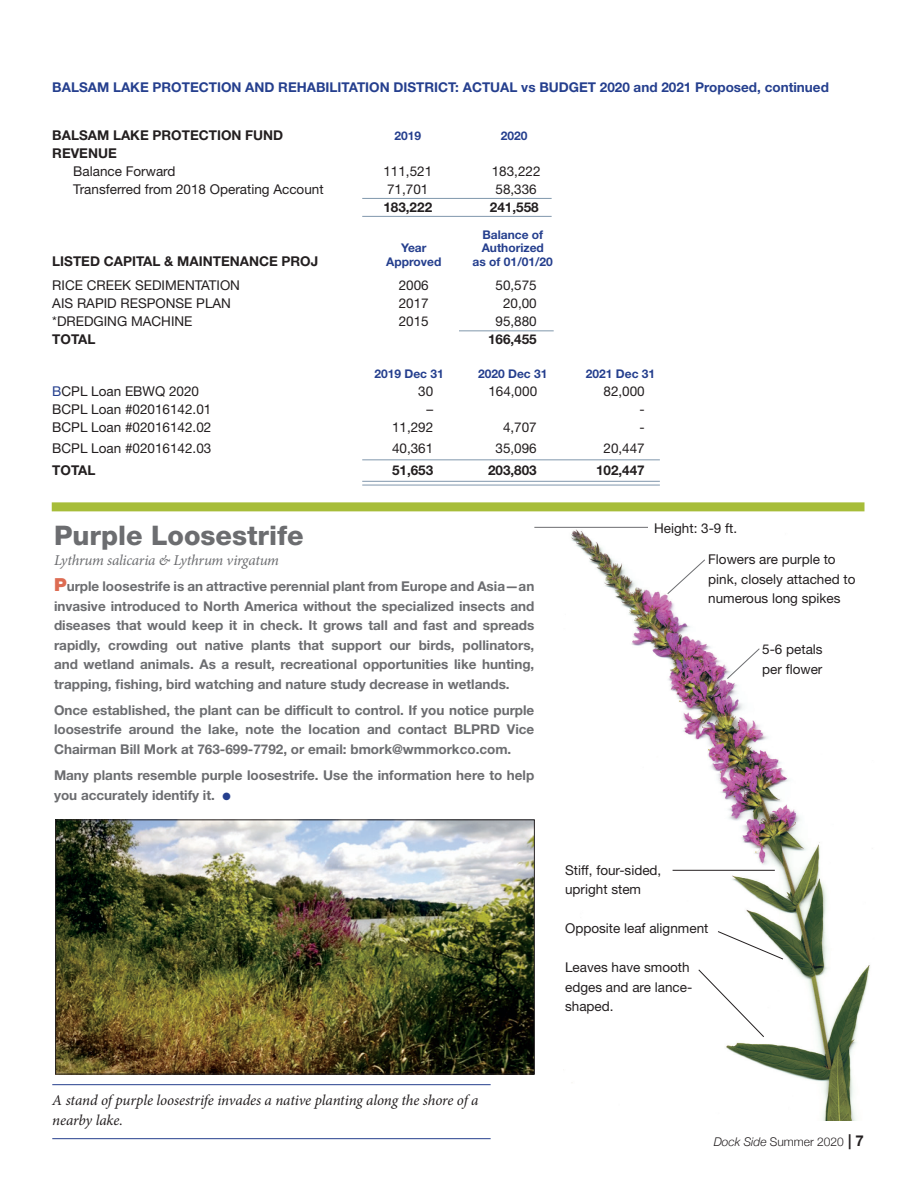
<style>
.page{position:relative;width:918px;height:1188px;background:#fff}
.page>*{position:absolute;margin:0;border:0;box-sizing:border-box;transform-origin:0 0}
.text_dropcap{font:800 27px "Helvetica Neue LT Std";color:#6c6d70}
.t1{font:italic 15px/19.5px "Minion Pro";letter-spacing:-.01em;color:#231f20}
.text_dropcap-2{font:italic 15px "Minion Pro";letter-spacing:-.02em;color:#6c6d70}
.text_dropcap-3{font:700 13.5px/19.5px "Helvetica Neue LT Std";color:#6c6d70;text-align:justify}
.Small_type{font:13.5px "Helvetica Neue LT Std";color:#231f20}
.text_dropcap-4{font:13.5px/19.5px "Helvetica Neue LT Std";color:#231f20}
.Small_type-2{font:700 13.5px "Helvetica Neue LT Std";color:#231f20}
.Small_type-3{font:700 13.5px "Helvetica Neue LT Std";color:#253f8e}
.Small_type-4{font:700 12px "Helvetica Neue LT Std";color:#253f8e}
.t2{font:300 12px "Helvetica Neue";color:#231f20}
.s1{color:#253f8e}
.s2{font-weight:900;font-size:18px;color:#dd6c53}
.s3{font-style:italic}
.s4{font-family:"Helvetica Neue LT Std";font-weight:700;font-size:15px}
</style>
<div class="page">
<div style="left:52px;top:502px;width:813px;height:9px;background:#a7bd39"></div>
<img style="left:57px;top:821px;width:476px;height:251px">
<div style="left:55px;top:819px;width:480px;height:255px;border:1px solid #231f20"></div>
<img style="left:563px;top:526px;width:307px;height:594px">
<hr style="left:534px;top:527px;width:114px;height:1px;background:#6c6d70">
<svg style="left:667px;top:559px;width:39px;height:36px"></svg>
<svg style="left:726px;top:648px;width:34px;height:32px"></svg>
<hr style="left:673px;top:870px;width:102px;height:1px;background:#231f20">
<svg style="left:717px;top:931px;width:67px;height:29px"></svg>
<svg style="left:698px;top:969px;width:67px;height:69px"></svg>
<hr style="left:52px;top:1084px;width:439px;height:1px;background:#253f8e">
<hr style="left:52px;top:1138px;width:439px;height:1px;background:#253f8e">
<hr style="left:362px;top:198px;width:190px;height:1px;background:#8097ac">
<hr style="left:362px;top:216px;width:190px;height:1px;background:#8097ac">
<hr style="left:362px;top:459px;width:298px;height:1px;background:#8097ac">
<hr style="left:362px;top:481px;width:298px;height:1px;background:#8097ac">
<hr style="left:362px;top:485px;width:298px;height:1px;background:#8097ac">
<hr style="left:459px;top:330px;width:95px;height:1px;background:#8097ac">
<p class="Small_type-3" style="left:52px;top:79px;width:778px">BALSAM LAKE PROTECTION AND REHABILITATION DISTRICT: ACTUAL vs BUDGET 2020 and 2021 Proposed, continued</p>
<p class="Small_type-2" style="left:52px;top:127px;width:233px">BALSAM LAKE PROTECTION FUND</p>
<p class="Small_type-4" style="left:394px;top:128px;width:28px">2019</p>
<p class="Small_type-4" style="left:501px;top:128px;width:28px">2020</p>
<p class="Small_type-2" style="left:52px;top:145px;width:66px">REVENUE</p>
<p class="Small_type" style="left:73px;top:163px;width:104px">Balance Forward</p>
<p class="Small_type" style="left:383px;top:163px;width:50px">111,521</p>
<p class="Small_type" style="left:492px;top:163px;width:50px">183,222</p>
<p class="Small_type" style="left:73px;top:181px;width:252px">Transferred from 2018 Operating Account</p>
<p class="Small_type" style="left:387px;top:181px;width:43px">71,701</p>
<p class="Small_type" style="left:496px;top:181px;width:43px">58,336</p>
<p class="Small_type-2" style="left:383px;top:199px;width:50px">183,222</p>
<p class="Small_type-2" style="left:490px;top:199px;width:50px">241,558</p>
<p class="Small_type-4" style="left:482px;top:227px;width:62px">Balance of</p>
<p class="Small_type-4" style="left:401px;top:241px;width:27px">Year</p>
<p class="Small_type-4" style="left:482px;top:241px;width:64px">Authorized</p>
<p class="Small_type-2" style="left:52px;top:253px;width:267px">LISTED CAPITAL &amp; MAINTENANCE PROJ</p>
<p class="Small_type-4" style="left:386px;top:254px;width:57px">Approved</p>
<p class="Small_type-4" style="left:473px;top:254px;width:82px">as of 01/01/20</p>
<p class="Small_type" style="left:52px;top:278px;width:189px">RICE CREEK SEDIMENTATION</p>
<p class="Small_type" style="left:399px;top:278px;width:32px">2006</p>
<p class="Small_type" style="left:496px;top:278px;width:43px">50,575</p>
<p class="Small_type" style="left:52px;top:296px;width:180px">AIS RAPID RESPONSE PLAN</p>
<p class="Small_type" style="left:399px;top:296px;width:32px">2017</p>
<p class="Small_type" style="left:503px;top:296px;width:35px">20,00</p>
<p class="Small_type" style="left:52px;top:314px;width:142px">*DREDGING MACHINE</p>
<p class="Small_type" style="left:399px;top:314px;width:32px">2015</p>
<p class="Small_type" style="left:496px;top:314px;width:43px">95,880</p>
<p class="Small_type-2" style="left:52px;top:331px;width:45px">TOTAL</p>
<p class="Small_type-2" style="left:488px;top:331px;width:50px">166,455</p>
<p class="Small_type-4" style="left:374px;top:366px;width:71px">2019 Dec 31</p>
<p class="Small_type-4" style="left:478px;top:366px;width:71px">2020 Dec 31</p>
<p class="Small_type-4" style="left:586px;top:366px;width:71px">2021 Dec 31</p>
<p class="Small_type" style="left:52px;top:383px;width:148px"><span class="s1">B</span>CPL Loan EBWQ 2020</p>
<p class="Small_type" style="left:418px;top:383px;width:17px">30</p>
<p class="Small_type" style="left:488px;top:383px;width:50px">164,000</p>
<p class="Small_type" style="left:604px;top:383px;width:43px">82,000</p>
<p class="Small_type" style="left:52px;top:401px;width:161px">BCPL Loan #02016142.01</p>
<p class="Small_type" style="left:427px;top:401px;width:8px">–</p>
<p class="Small_type" style="left:640px;top:401px;width:7px">-</p>
<p class="Small_type" style="left:52px;top:419px;width:161px">BCPL Loan #02016142.02</p>
<p class="Small_type" style="left:392px;top:419px;width:43px">11,292</p>
<p class="Small_type" style="left:503px;top:419px;width:35px">4,707</p>
<p class="Small_type" style="left:640px;top:419px;width:7px">-</p>
<p class="Small_type" style="left:52px;top:441px;width:161px">BCPL Loan #02016142.03</p>
<p class="Small_type" style="left:392px;top:441px;width:43px">40,361</p>
<p class="Small_type" style="left:496px;top:441px;width:43px">35,096</p>
<p class="Small_type" style="left:604px;top:441px;width:43px">20,447</p>
<p class="Small_type-2" style="left:52px;top:462px;width:45px">TOTAL</p>
<p class="Small_type-2" style="left:392px;top:462px;width:43px">51,653</p>
<p class="Small_type-2" style="left:488px;top:462px;width:50px">203,803</p>
<p class="Small_type-2" style="left:596px;top:462px;width:50px">102,447</p>
<p class="text_dropcap" style="left:54px;top:520px;width:251px">Purple Loosestrife</p>
<p class="text_dropcap-2" style="left:54px;top:550px;width:227px">Lythrum salicaria &amp; Lythrum virgatum</p>
<p class="text_dropcap-3" style="left:54px;top:576px;width:482px"><span class="s2">P</span>urple loosestrife is an attractive perennial plant from Europe and Asia—an invasive introduced to North America without the specialized insects and diseases that would keep it in check. It grows tall and fast and spreads rapidly, crowding out native plants that support our birds, pollinators, and wetland animals. As a result, recreational opportunities like hunting, trapping, fishing, bird watching and nature study decrease in wetlands.</p>
<p class="text_dropcap-3" style="left:54px;top:700px;width:482px">Once established, the plant can be difficult to control. If you notice purple loosestrife around the lake, note the location and contact BLPRD Vice Chairman Bill Mork at 763-699-7792, or email: bmork@wmmorkco.com.</p>
<p class="text_dropcap-3" style="left:54px;top:765px;width:482px">Many plants resemble purple loosestrife. Use the information here to help you accurately identify it. <span class="s1">●</span></p>
<p class="text_dropcap-4" style="left:654px;top:518px;width:85px">Height: 3-9 ft.</p>
<p class="text_dropcap-4" style="left:708px;top:549px;width:149px">Flowers are purple to pink, closely attached to numerous long spikes</p>
<p class="text_dropcap-4" style="left:762px;top:639px;width:62px">5-6 petals per flower</p>
<p class="text_dropcap-4" style="left:565px;top:860px;width:98px">Stiff, four-sided, upright stem</p>
<p class="text_dropcap-4" style="left:565px;top:918px;width:145px">Opposite leaf alignment</p>
<p class="text_dropcap-4" style="left:565px;top:957px;width:129px">Leaves have smooth edges and are lance&shy;shaped.</p>
<p class="t1" style="left:52px;top:1091px;width:428px">A stand of purple loosestrife invades a native planting along the shore of a nearby lake.</p>
<p class="t2" style="left:714px;top:1132px;width:152px"><span class="s3">Dock Side</span> Summer 2020 <span class="s4">| 7</span></p>
</div>
